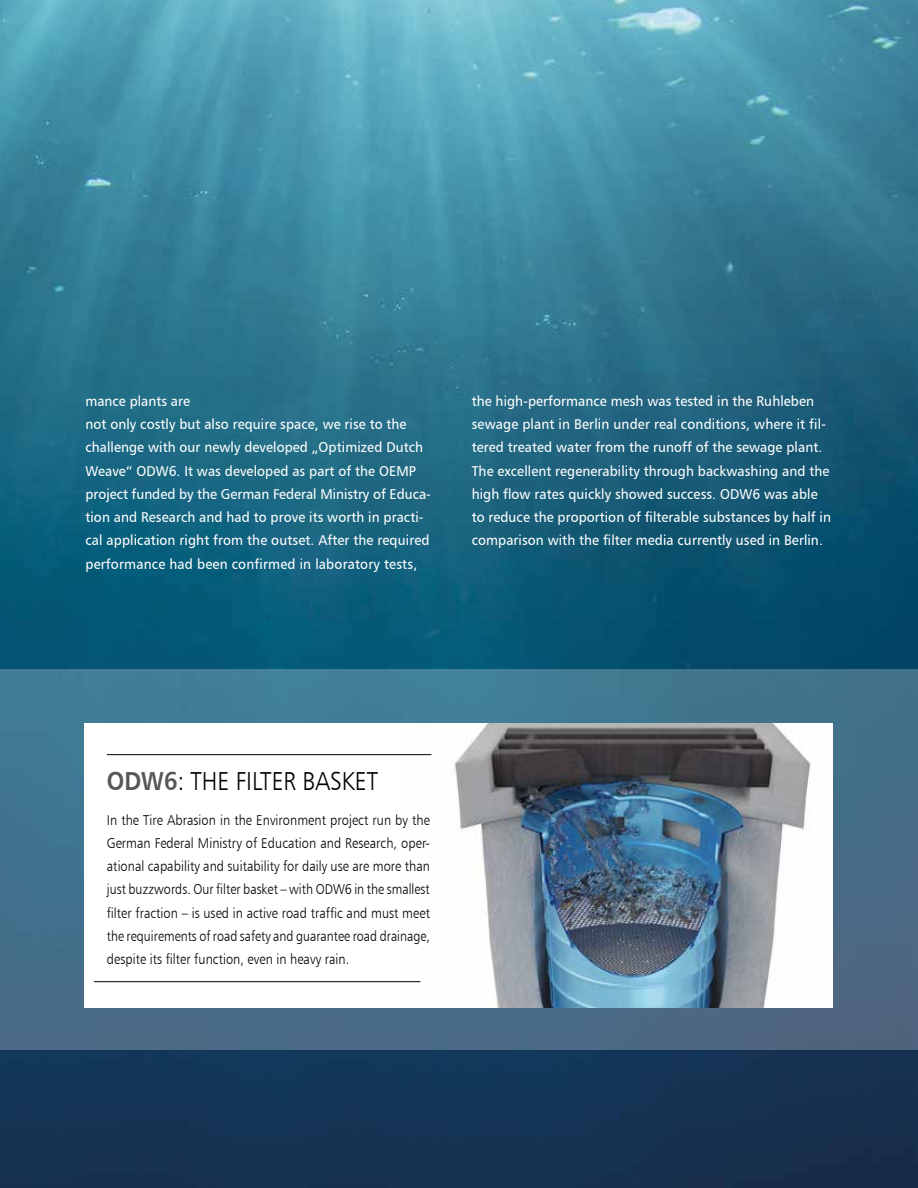
<style>
.page{position:relative;width:918px;height:1188px;background:#fff}
.page>*{position:absolute;margin:0;border:0;box-sizing:border-box;transform-origin:0 0}
.t1{font:26.1px "Humanist 777 BT Light B";color:#000;scale:.9 1}
.t2{font:14.25px/23.2px "Humanist 777 BT Roman B";letter-spacing:.005em;color:#fff;scale:.95 1}
.t3{font:14.25px/23.2px "Humanist 777 BT Light B";letter-spacing:.005em;color:#000;text-align:justify;scale:.9 1}
.s1{font-family:"Humanist 777 BT Bold B";color:#575756}
</style>
<div class="page">
<img style="left:0;top:0;width:918px;height:1188px">
<div style="left:0;top:669px;width:918px;height:381px;background:linear-gradient(to bottom,#427c95,#4c6782)"></div>
<div style="left:85px;top:724px;width:748px;height:284px;background:#fff"></div>
<img style="left:407px;top:723px;width:426px;height:285px">
<hr style="left:94px;top:981px;width:326px;height:1px;background:#000">
<hr style="left:107px;top:754px;width:324px;height:1px;background:#000">
<p class="t2" style="left:85px;top:389px;width:365px">mance plants are<br>not only costly but also require space, we rise to the challenge with our newly developed „Optimized Dutch Weave“ ODW6. It was developed as part of the OEMP project funded by the German Federal Ministry of Educa&shy;tion and Research and had to prove its worth in practi&shy;cal application right from the outset. After the required performance had been confirmed in laboratory tests,</p>
<p class="t2" style="left:472px;top:389px;width:380px">the high-performance mesh was tested in the Ruhleben sewage plant in Berlin under real conditions, where it fil&shy;tered treated water from the runoff of the sewage plant.<br>The excellent regenerability through backwashing and the high flow rates quickly showed success. ODW6 was able to reduce the proportion of filterable substances by half in comparison with the filter media currently used in Berlin.</p>
<h1 class="t1" style="left:107px;top:765px;width:303px"><span class="s1">ODW6</span>: THE FILTER BASKET</h1>
<p class="t3" style="left:107px;top:808px;width:361px">In the Tire Abrasion in the Environment project run by the German Federal Ministry of Education and Research, oper&shy;ational capability and suitability for daily use are more than just buzzwords. Our filter basket – with ODW6 in the smallest filter fraction – is used in active road traffic and must meet the requirements of road safety and guarantee road drainage, despite its filter function, even in heavy rain.</p>
</div>
